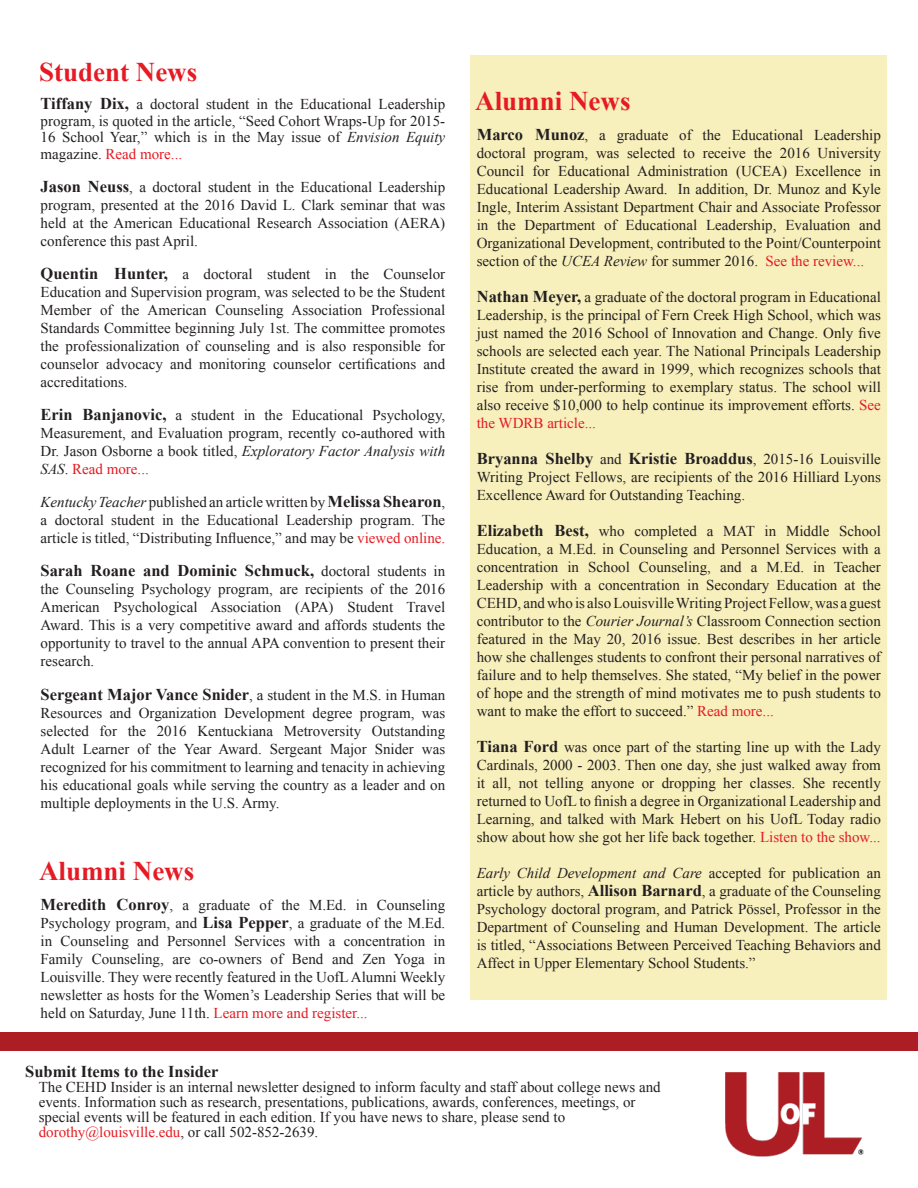
<style>
.page{position:relative;width:918px;height:1188px;background:#fff}
.page>*{position:absolute;margin:0;border:0;box-sizing:border-box;transform-origin:0 0}
.t1{font:700 27px "Times New Roman";color:#e51a23}
.t2{font:700 16.5px "Times New Roman";color:#231f20}
.t3{font:15px/18px "Times New Roman";color:#231f20;text-align:justify}
.s1{font-weight:700;font-size:16.5px}
.s2{font-style:italic}
.s3{color:#e51a23}
.s4{font-weight:400;font-size:15px}
.s5{color:#e51c23}
</style>
<div class="page">
<div style="left:0;top:1033px;width:918px;height:18px;background:#ac1e23"></div>
<div style="left:471px;top:56px;width:416px;height:944px;background:#f7efbc"></div>
<img style="left:725px;top:1072px;width:139px;height:84px">
<p class="t1" style="left:39px;top:53px;width:160px">Student News</p>
<p class="t3" style="left:41px;top:96px;width:406px;line-height:16.5px"><span class="s1">Tiffany Dix,</span> a doctoral student in the Educational Leadership program, is quoted in the article, “Seed Cohort Wraps-Up for 2015- 16 School Year,” which is in the May issue of <span class="s2">Envision Equity </span>magazine. <span class="s3">Read more...</span></p>
<p class="t3" style="left:41px;top:178px;width:406px"><span class="s1">Jason Neuss</span>, a doctoral student in the Educational Leadership program, presented at the 2016 David L. Clark seminar that was held at the American Educational Research Association (AERA) conference this past April.</p>
<p class="t3" style="left:41px;top:265px;width:406px"><span class="s1">Quentin Hunter,</span> a doctoral student in the Counselor Education and Supervision program, was selected to be the Student Member of the American Counseling Association Professional Standards Committee beginning July 1st. The committee promotes the professionalization of counseling and is also responsible for counselor advocacy and monitoring counselor certifications and accreditations.</p>
<p class="t3" style="left:41px;top:406px;width:406px"><span class="s1">Erin Banjanovic,</span> a student in the Educational Psychology, Measurement, and Evaluation program, recently co-authored with Dr. Jason Osborne a book titled, <span class="s2">Exploratory Factor Analysis with SAS</span>. <span class="s3">Read more...</span></p>
<p class="t3" style="left:41px;top:493px;width:406px"><span class="s2">Kentucky Teacher</span> published an article written by <span class="s1">Melissa Shearon</span>, a doctoral student in the Educational Leadership program. The article is titled, “Distributing Influence,” and may be <span class="s3">viewed online.</span></p>
<p class="t2" style="left:41px;top:559px;width:406px">Sarah Roane and Dominic Schmuck, <span class="s4">doctoral students in</span></p>
<p class="t3" style="left:41px;top:580px;width:406px">the Counseling Psychology program, are recipients of the 2016<br>American Psychological Association (APA) Student Travel Award. This is a very competitive award and affords students the opportunity to travel to the annual APA convention to present their research.</p>
<p class="t3" style="left:41px;top:686px;width:406px"><span class="s1">Sergeant Major Vance Snider</span>, a student in the M.S. in Human Resources and Organization Development degree program, was selected for the 2016 Kentuckiana Metroversity Outstanding Adult Learner of the Year Award. Sergeant Major Snider was recognized for his commitment to learning and tenacity in achieving his educational goals while serving the country as a leader and on multiple deployments in the U.S. Army.</p>
<p class="t1" style="left:39px;top:853px;width:157px">Alumni News</p>
<p class="t3" style="left:41px;top:896px;width:406px"><span class="s1">Meredith Conroy</span>, a graduate of the M.Ed. in Counseling Psychology program, and <span class="s1">Lisa Pepper</span>, a graduate of the M.Ed. in Counseling and Personnel Services with a concentration in Family Counseling, are co-owners of Bend and Zen Yoga in Louisville. They were recently featured in the UofL Alumni Weekly newsletter as hosts for the Women’s Leadership Series that will be held on Saturday, June 11th. <span class="s3">Learn more and register...</span></p>
<p class="t1" style="left:475px;top:83px;width:157px">Alumni News</p>
<p class="t3" style="left:477px;top:126px;width:406px"><span class="s1">Marco Munoz</span>, a graduate of the Educational Leadership doctoral program, was selected to receive the 2016 University Council for Educational Administration (UCEA) Excellence in Educational Leadership Award. In addition, Dr. Munoz and Kyle Ingle, Interim Assistant Department Chair and Associate Professor in the Department of Educational Leadership, Evaluation and Organizational Development, contributed to the Point/Counterpoint section of the <span class="s2">UCEA Review</span> for summer 2016. <span class="s3">See the review...</span></p>
<p class="t3" style="left:477px;top:288px;width:406px"><span class="s1">Nathan Meyer,</span> a graduate of the doctoral program in Educational Leadership, is the principal of Fern Creek High School, which was just named the 2016 School of Innovation and Change. Only five schools are selected each year. The National Principals Leadership Institute created the award in 1999, which recognizes schools that rise from under-performing to exemplary status. The school will also receive $10,000 to help continue its improvement efforts. <span class="s3">See the WDRB article...</span></p>
<p class="t2" style="left:477px;top:447px;width:406px">Bryanna Shelby <span class="s4">and</span> Kristie Broaddus<span class="s4">, 2015-16 Louisville</span></p>
<p class="t3" style="left:477px;top:468px;width:406px">Writing Project Fellows, are recipients of the 2016 Hilliard Lyons<br>Excellence Award for Outstanding Teaching.</p>
<p class="t3" style="left:477px;top:522px;width:406px"><span class="s1">Elizabeth Best,</span> who completed a MAT in Middle School Education, a M.Ed. in Counseling and Personnel Services with a concentration in School Counseling, and a M.Ed. in Teacher Leadership with a concentration in Secondary Education at the CEHD, and who is also Louisville Writing Project Fellow, was a guest contributor to the <span class="s2">Courier Journal’s</span> Classroom Connection section featured in the May 20, 2016 issue. Best describes in her article how she challenges students to confront their personal narratives of failure and to help themselves. She stated, “My belief in the power of hope and the strength of mind motivates me to push students to want to make the effort to succeed.” <span class="s3">Read more...</span></p>
<p class="t3" style="left:477px;top:738px;width:406px"><span class="s1">Tiana Ford</span> was once part of the starting line up with the Lady Cardinals, 2000 - 2003. Then one day, she just walked away from it all, not telling anyone or dropping her classes. She recently returned to UofL to finish a degree in Organizational Leadership and Learning, and talked with Mark Hebert on his UofL Today radio show about how she got her life back together. <span class="s3">Listen to the show...</span></p>
<p class="t3" style="left:477px;top:864px;width:406px"><span class="s2">Early Child Development and Care</span> accepted for publication an article by authors, <span class="s1">Allison Barnard</span>, a graduate of the Counseling Psychology doctoral program, and Patrick Pössel, Professor in the Department of Counseling and Human Development. The article is titled, “Associations Between Perceived Teaching Behaviors and Affect in Upper Elementary School Students.”</p>
<p class="t2" style="left:25px;top:1060px;width:195px">Submit Items to the Insider</p>
<p class="t3" style="left:39px;top:1080px;width:624px;line-height:15px;text-align:left">The CEHD Insider is an internal newsletter designed to inform faculty and staff about college news and events. Information such as research, presentations, publications, awards, conferences, meetings, or special events will be featured in each edition. If you have news to share, please send to <span class="s5">dorothy@louisville.edu</span>, or call 502-852-2639.</p>
</div>
